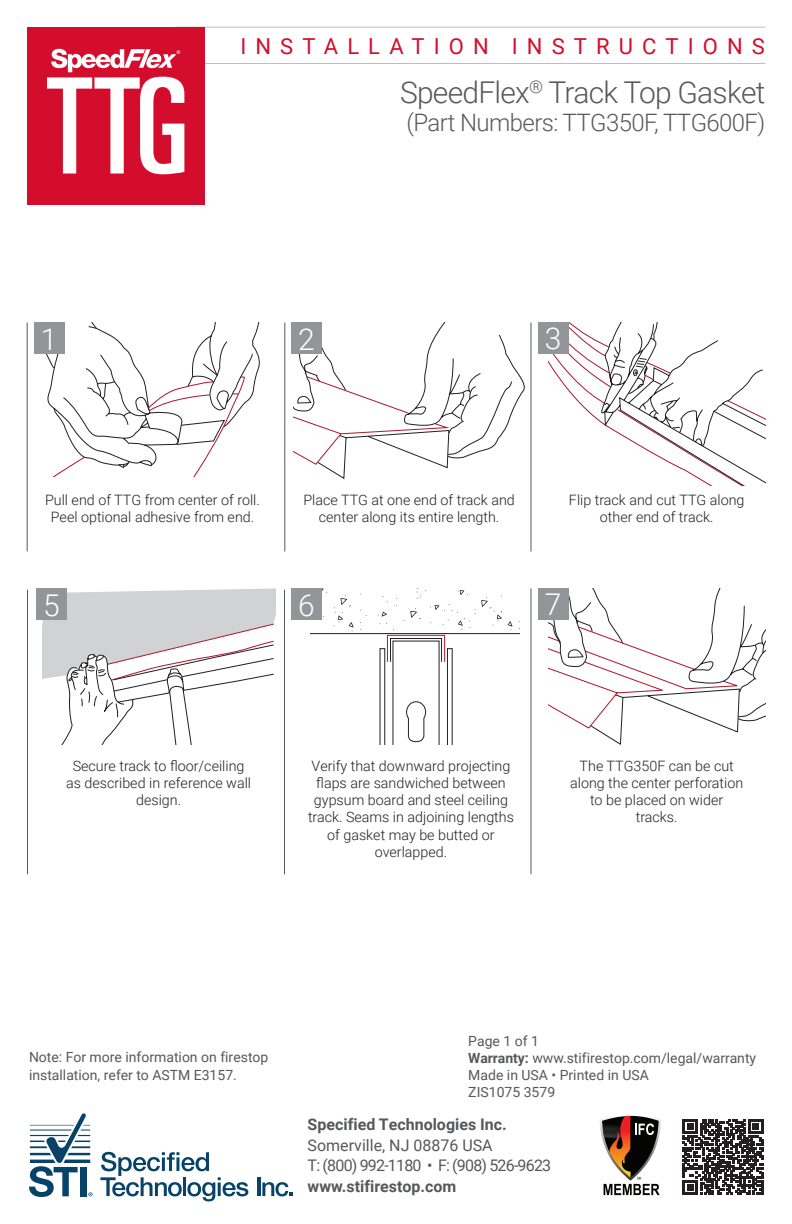
<style>
.page{position:relative;width:792px;height:1224px;background:#fff}
.page>*{position:absolute;margin:0;border:0;box-sizing:border-box;transform-origin:0 0}
.Product_Title{font:300 30px "Roboto";letter-spacing:-.025em;color:#57585a}
.Numbers{font:300 30px "Roboto";color:#fff}
.Product_Title-2{font:300 24px "Roboto";letter-spacing:-.025em;color:#57585a}
.t1{font:22px "Roboto";letter-spacing:.415em;color:#d30d2b}
.t2{font:16px/20.6px "Roboto";color:#57585a}
.t3{font:700 16px "Roboto";color:#57585a}
.t4{font:300 14.4px/17.2px "Roboto";color:#231f20;text-align:center}
.t5{font:14px/16.8px "Roboto";color:#57585a}
.s1{font-weight:700}
</style>
<div class="page">
<svg style="left:600px;top:1115px;width:61px;height:80px"></svg>
<hr style="left:175px;top:27px;width:590px;height:1px;background:#bcbdc0">
<hr style="left:175px;top:63px;width:590px;height:1px;background:#bcbdc0">
<div style="left:27px;top:27px;width:177px;height:177px;background:#d30d2b"></div>
<svg style="left:47px;top:49px;width:137px;height:125px"></svg>
<svg style="left:683px;top:1119px;width:80px;height:75px"></svg>
<svg style="left:29px;top:1113px;width:64px;height:84px"></svg>
<div style="left:80px;top:1167px;width:7px;height:29px;background:#074269"></div>
<svg style="left:100px;top:1152px;width:148px;height:49px"></svg>
<hr style="left:257px;top:1177px;width:3px;height:19px;background:#074269">
<svg style="left:262px;top:1182px;width:31px;height:14px"></svg>
<svg style="left:311px;top:588px;width:209px;height:157px"></svg>
<svg style="left:42px;top:588px;width:233px;height:157px"></svg>
<svg style="left:548px;top:323px;width:217px;height:162px"></svg>
<svg style="left:548px;top:588px;width:217px;height:157px"></svg>
<svg style="left:294px;top:323px;width:231px;height:156px"></svg>
<svg style="left:46px;top:323px;width:214px;height:154px"></svg>
<div style="left:34px;top:323px;width:31px;height:31px;background:#939598"></div>
<div style="left:538px;top:323px;width:30px;height:31px;background:#939598"></div>
<div style="left:538px;top:588px;width:30px;height:32px;background:#939598"></div>
<div style="left:291px;top:588px;width:31px;height:32px;background:#939598"></div>
<div style="left:291px;top:323px;width:31px;height:31px;background:#939598"></div>
<div style="left:36px;top:588px;width:31px;height:32px;background:#939598"></div>
<hr style="left:27px;top:323px;width:1px;height:229px;background:#57585a">
<hr style="left:531px;top:323px;width:1px;height:229px;background:#57585a">
<hr style="left:531px;top:588px;width:1px;height:286px;background:#57585a">
<hr style="left:284px;top:590px;width:1px;height:284px;background:#57585a">
<hr style="left:284px;top:323px;width:1px;height:229px;background:#57585a">
<hr style="left:27px;top:590px;width:1px;height:284px;background:#57585a">
<h3 class="t1" style="left:240px;top:31px;width:526px">INSTALLATION INSTRUCTIONS</h3>
<p class="Product_Title" style="left:400px;top:72px;width:367px">SpeedFlex<sup>®</sup> Track Top Gasket</p>
<p class="Product_Title-2" style="left:406px;top:106px;width:360px">(Part Numbers: TTG350F, TTG600F)</p>
<p class="Numbers" style="left:41px;top:319px;width:18px">1</p>
<p class="Numbers" style="left:545px;top:317px;width:18px">3</p>
<p class="Numbers" style="left:298px;top:319px;width:18px">2</p>
<p class="t4" style="left:45px;top:491px;width:216px">Pull end of TTG from center of roll.<br>Peel optional adhesive from end.</p>
<p class="t4" style="left:569px;top:491px;width:177px">Flip track and cut TTG along other end of track.</p>
<p class="t4" style="left:303px;top:491px;width:213px">Place TTG at one end of track and center along its entire length.</p>
<p class="Numbers" style="left:43px;top:585px;width:18px">5</p>
<p class="Numbers" style="left:298px;top:585px;width:18px">6</p>
<p class="Numbers" style="left:545px;top:583px;width:18px">7</p>
<p class="t4" style="left:66px;top:757px;width:187px">Secure track to floor/ceiling as described in reference wall design.</p>
<p class="t4" style="left:308px;top:757px;width:207px">Verify that downward projecting flaps are sandwiched between gypsum board and steel ceiling track. Seams in adjoining lengths of gasket may be butted or overlapped.</p>
<p class="t4" style="left:570px;top:757px;width:175px">The TTG350F can be cut along the center perforation to be placed on wider tracks.</p>
<p class="t5" style="left:29px;top:1048px;width:241px;line-height:18px">Note: For more information on firestop installation, refer to ASTM E3157.</p>
<p class="t5" style="left:468px;top:1032px;width:289px">Page 1 of 1<br><span class="s1">Warranty:</span> www.stifirestop.com/legal/warranty<br>Made in USA • Printed in USA<br>ZIS1075 3579</p>
<p class="t3" style="left:308px;top:1113px;width:201px">Specified Technologies Inc.</p>
<p class="t2" style="left:308px;top:1134px;width:245px">Somerville, NJ 08876 USA<br>T: (800) 992-1180 • F: (908) 526-9623</p>
<p class="t3" style="left:308px;top:1175px;width:150px">www.stifirestop.com</p>
</div>
